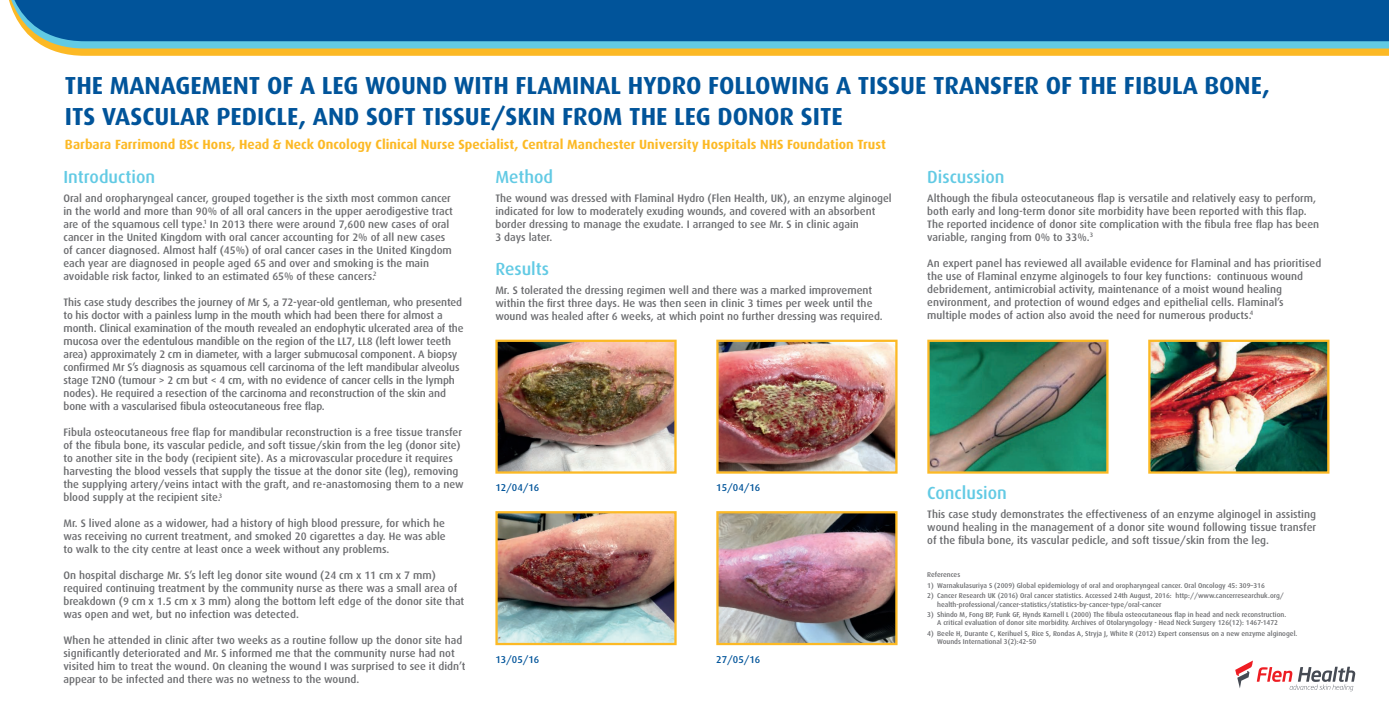
<style>
.page{position:relative;width:1389px;height:725px;background:#fff}
.page>*{position:absolute;margin:0;border:0;box-sizing:border-box;transform-origin:0 0}
.t1{font:700 24.64px/30.6px "Dax";color:#01549a}
.t2{font:500 17.5px "Dax";color:#62cae4}
.t3{font:700 13.3px "Dax";color:#fcb925}
.t4{font:500 10.85px/13px "Dax";color:#6c6d70}
.t5{font:500 9.97px "Dax";color:#01549a}
.t6{font:500 7px/8.4px "Dax";color:#6c6d70}
</style>
<div class="page">
<svg style="left:47px;top:48px;width:1342px;height:8px;background:#f2bc38"></svg>
<svg style="left:35px;top:41px;width:1354px;height:7px;background:#61c5df"></svg>
<div style="left:9px;top:0;width:1380px;height:41px;background:#01549a"></div>
<svg style="left:1235px;top:660px;width:120px;height:31px"></svg>
<img style="left:930px;top:342px;width:176px;height:128px">
<div style="left:927px;top:339px;width:182px;height:134px;border:2px solid #fcb925"></div>
<img style="left:1151px;top:342px;width:175px;height:128px">
<div style="left:1148px;top:339px;width:181px;height:134px;border:2px solid #fcb925"></div>
<img style="left:498px;top:342px;width:176px;height:128px">
<div style="left:495px;top:339px;width:182px;height:134px;border:2px solid #fcb925"></div>
<img style="left:498px;top:514px;width:176px;height:127px">
<div style="left:495px;top:511px;width:182px;height:133px;border:2px solid #fcb925"></div>
<img style="left:719px;top:342px;width:176px;height:128px">
<div style="left:716px;top:339px;width:182px;height:134px;border:2px solid #fcb925"></div>
<img style="left:719px;top:514px;width:176px;height:127px">
<div style="left:716px;top:511px;width:182px;height:133px;border:2px solid #fcb925"></div>
<h1 class="t1" style="left:65px;top:70px;width:1206px">THE MANAGEMENT OF A LEG WOUND WITH FLAMINAL HYDRO FOLLOWING A TISSUE TRANSFER OF THE FIBULA BONE,<br>ITS VASCULAR PEDICLE, AND SOFT TISSUE/SKIN FROM THE LEG DONOR SITE</h1>
<p class="t3" style="left:65px;top:136px;width:822px">Barbara Farrimond BSc Hons, Head &amp; Neck Oncology Clinical Nurse Specialist, Central Manchester University Hospitals NHS Foundation Trust</p>
<h2 class="t2" style="left:63px;top:167px;width:93px">Introduction</h2>
<p class="t4" style="left:63px;top:191px;width:391px">Oral and oropharyngeal cancer, grouped together is the sixth most common cancer in the world and more than 90% of all oral cancers in the upper aerodigestive tract are of the squamous cell type.<sup>1</sup> In 2013 there were around 7,600 new cases of oral cancer in the United Kingdom with oral cancer accounting for 2% of all new cases of cancer diagnosed. Almost half (45%) of oral cancer cases in the United Kingdom each year are diagnosed in people aged 65 and over and smoking is the main avoidable risk factor, linked to an estimated 65% of these cancers.<sup>2</sup></p>
<p class="t4" style="left:64px;top:295px;width:402px">This case study describes the journey of Mr S, a 72-year-old gentleman, who presented to his doctor with a painless lump in the mouth which had been there for almost a month. Clinical examination of the mouth revealed an endophytic ulcerated area of the mucosa over the edentulous mandible on the region of the LL7, LL8 (left lower teeth area) approximately 2 cm in diameter, with a larger submucosal component. A biopsy confirmed Mr S’s diagnosis as squamous cell carcinoma of the left mandibular alveolus stage T2NO (tumour &gt; 2 cm but &lt; 4 cm, with no evidence of cancer cells in the lymph nodes). He required a resection of the carcinoma and reconstruction of the skin and bone with a vascularised fibula osteocutaneous free flap.</p>
<p class="t4" style="left:64px;top:426px;width:402px">Fibula osteocutaneous free flap for mandibular reconstruction is a free tissue transfer of the fibula bone, its vascular pedicle, and soft tissue/skin from the leg (donor site) to another site in the body (recipient site). As a microvascular procedure it requires harvesting the blood vessels that supply the tissue at the donor site (leg), removing the supplying artery/veins intact with the graft, and re-anastomosing them to a new blood supply at the recipient site.<sup>3</sup></p>
<p class="t4" style="left:63px;top:517px;width:384px;text-align:justify">Mr. S lived alone as a widower, had a history of high blood pressure, for which he was receiving no current treatment, and smoked 20 cigarettes a day. He was able to walk to the city centre at least once a week without any problems.</p>
<p class="t4" style="left:63px;top:569px;width:402px">On hospital discharge Mr. S’s left leg donor site wound (24 cm x 11 cm x 7 mm) required continuing treatment by the community nurse as there was a small area of breakdown (9 cm x 1.5 cm x 3 mm) along the bottom left edge of the donor site that was open and wet, but no infection was detected.</p>
<p class="t4" style="left:63px;top:634px;width:403px">When he attended in clinic after two weeks as a routine follow up the donor site had significantly deteriorated and Mr. S informed me that the community nurse had not visited him to treat the wound. On cleaning the wound I was surprised to see it didn’t appear to be infected and there was no wetness to the wound.</p>
<h2 class="t2" style="left:495px;top:167px;width:59px">Method</h2>
<p class="t4" style="left:495px;top:191px;width:398px">The wound was dressed with Flaminal Hydro (Flen Health, UK), an enzyme alginogel indicated for low to moderately exuding wounds, and covered with an absorbent border dressing to manage the exudate. I arranged to see Mr. S in clinic again<br>3 days later.</p>
<h2 class="t2" style="left:495px;top:259px;width:55px">Results</h2>
<p class="t4" style="left:495px;top:283px;width:389px">Mr. S tolerated the dressing regimen well and there was a marked improvement within the first three days. He was then seen in clinic 3 times per week until the wound was healed after 6 weeks, at which point no further dressing was required.</p>
<p class="t5" style="left:495px;top:482px;width:46px">12/04/16</p>
<p class="t5" style="left:716px;top:482px;width:46px">15/04/16</p>
<p class="t5" style="left:495px;top:653px;width:46px">13/05/16</p>
<p class="t5" style="left:716px;top:653px;width:46px">27/05/16</p>
<h2 class="t2" style="left:927px;top:167px;width:79px">Discussion</h2>
<p class="t4" style="left:927px;top:191px;width:393px">Although the fibula osteocutaneous flap is versatile and relatively easy to perform, both early and long-term donor site morbidity have been reported with this flap.<br>The reported incidence of donor site complication with the fibula free flap has been variable, ranging from 0% to 33%.<sup>3</sup></p>
<p class="t4" style="left:927px;top:256px;width:395px">An expert panel has reviewed all available evidence for Flaminal and has prioritised the use of Flaminal enzyme alginogels to four key functions: continuous wound debridement, antimicrobial activity, maintenance of a moist wound healing environment, and protection of wound edges and epithelial cells. Flaminal’s multiple modes of action also avoid the need for numerous products.<sup>4</sup></p>
<h2 class="t2" style="left:927px;top:483px;width:81px">Conclusion</h2>
<p class="t4" style="left:927px;top:507px;width:390px;text-align:justify">This case study demonstrates the effectiveness of an enzyme alginogel in assisting wound healing in the management of a donor site wound following tissue transfer of the fibula bone, its vascular pedicle, and soft tissue/skin from the leg.</p>
<p class="t6" style="left:927px;top:570px;width:34px">References</p>
<p class="t6" style="left:927px;top:581px;width:339px">1) Warnakulasuriya S (2009) Global epidemiology of oral and oropharyngeal cancer. Oral Oncology 45: 309–316</p>
<p class="t6" style="left:937px;top:591px;width:348px;text-indent:-10px">2) Cancer Research UK (2016) Oral cancer statistics. Accessed 24th August, 2016: http://www.cancerresearchuk.org/ health-professional/cancer-statistics/statistics-by-cancer-type/oral-cancer</p>
<p class="t6" style="left:927px;top:610px;width:360px;text-align:center">3) Shindo M, Fong BP, Funk GF, Hynds Karnell L (2000) The fibula osteocutaneous flap in head and neck reconstruction.<br>A critical evaluation of donor site morbidity. Archives of Otolaryngology - Head Neck Surgery 126(12): 1467-1472</p>
<p class="t6" style="left:937px;top:629px;width:362px;text-indent:-10px">4) Beele H, Durante C, Kerihuel S, Rice S, Rondas A, Stryja J, White R (2012) Expert consensus on a new enzyme alginogel.<br>Wounds International 3(2):42-50</p>
</div>
